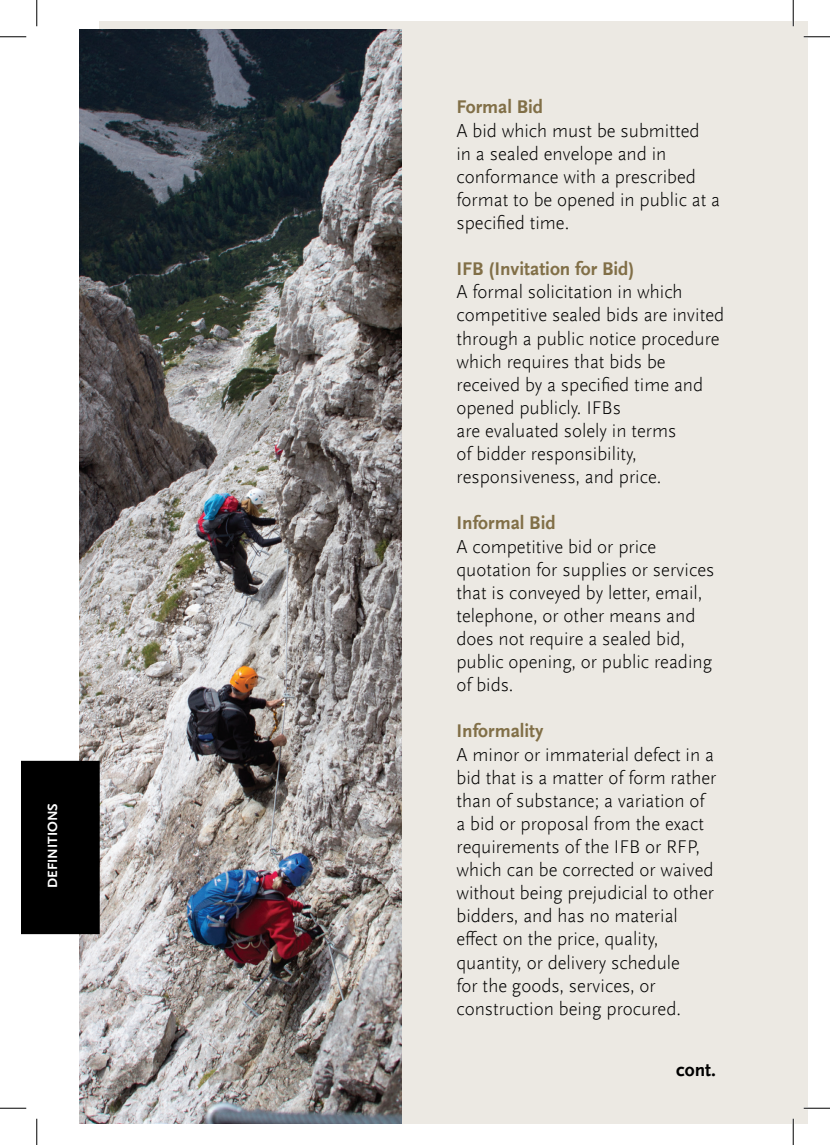
<style>
.page{position:relative;width:830px;height:1145px;background:#fff}
.page>*{position:absolute;margin:0;border:0;box-sizing:border-box;transform-origin:0 0}
.t1{font:300 19.25px/23.1px "Scala Sans Offc";color:#000}
.t2{font:700 19.25px "Scala Sans Offc";color:#816f47}
.t3{font:700 19.25px "Scala Sans Offc";color:#000}
.t4{font:700 14px "Scala Sans Offc";color:#fff}
</style>
<div class="page">
<div style="left:99px;top:21px;width:709px;height:1103px;background:#ece9e3"></div>
<img style="left:80px;top:29px;width:321px;height:1095px">
<div style="left:21px;top:760px;width:79px;height:174px;background:#000"></div>
<hr style="left:803px;top:36px;width:27px;height:2px;background:#fff">
<hr style="left:803px;top:1107px;width:27px;height:2px;background:#fff">
<hr style="left:792px;top:0;width:2px;height:26px;background:#fff">
<hr style="left:792px;top:1118px;width:2px;height:26px;background:#fff">
<svg style="left:0;top:36px;width:26px;height:1px"></svg>
<svg style="left:803px;top:36px;width:27px;height:1px"></svg>
<svg style="left:0;top:1107px;width:26px;height:1px"></svg>
<svg style="left:803px;top:1107px;width:27px;height:1px"></svg>
<svg style="left:36px;top:0;width:1px;height:26px"></svg>
<svg style="left:36px;top:1118px;width:1px;height:26px"></svg>
<svg style="left:792px;top:0;width:1px;height:26px"></svg>
<svg style="left:792px;top:1118px;width:1px;height:26px"></svg>
<p class="t4" style="left:45px;top:887px;width:86px;rotate:-90deg">DEFINITIONS</p>
<p class="t2" style="left:456px;top:96px;width:88px">Formal Bid</p>
<p class="t1" style="left:456px;top:119px;width:265px">A bid which must be submitted<br>in a sealed envelope and in conformance with a prescribed format to be opened in public at a specified time.</p>
<p class="t2" style="left:456px;top:258px;width:179px">IFB (Invitation for Bid)</p>
<p class="t1" style="left:456px;top:281px;width:269px">A formal solicitation in which competitive sealed bids are invited through a public notice procedure which requires that bids be received by a specified time and opened publicly. IFBs</p>
<p class="t1" style="left:456px;top:419px;width:221px">are evaluated solely in terms of bidder responsibility, responsiveness, and price.</p>
<p class="t2" style="left:456px;top:512px;width:101px">Informal Bid</p>
<p class="t1" style="left:456px;top:535px;width:259px">A competitive bid or price quotation for supplies or services that is conveyed by letter, email, telephone, or other means and does not require a sealed bid, public opening, or public reading</p>
<p class="t1" style="left:456px;top:673px;width:58px">of bids.</p>
<p class="t2" style="left:456px;top:720px;width:89px">Informality</p>
<p class="t1" style="left:456px;top:743px;width:261px">A minor or immaterial defect in a bid that is a matter of form rather than of substance; a variation of a bid or proposal from the exact requirements of the IFB or RFP, which can be corrected or waived without being prejudicial to other bidders, and has no material</p>
<p class="t1" style="left:456px;top:928px;width:203px">effect on the price, quality,</p>
<p class="t1" style="left:456px;top:951px;width:225px">quantity, or delivery schedule</p>
<p class="t1" style="left:456px;top:974px;width:226px">for the goods, services, or construction being procured.</p>
<p class="t3" style="left:676px;top:1059px;width:41px">cont.</p>
</div>
